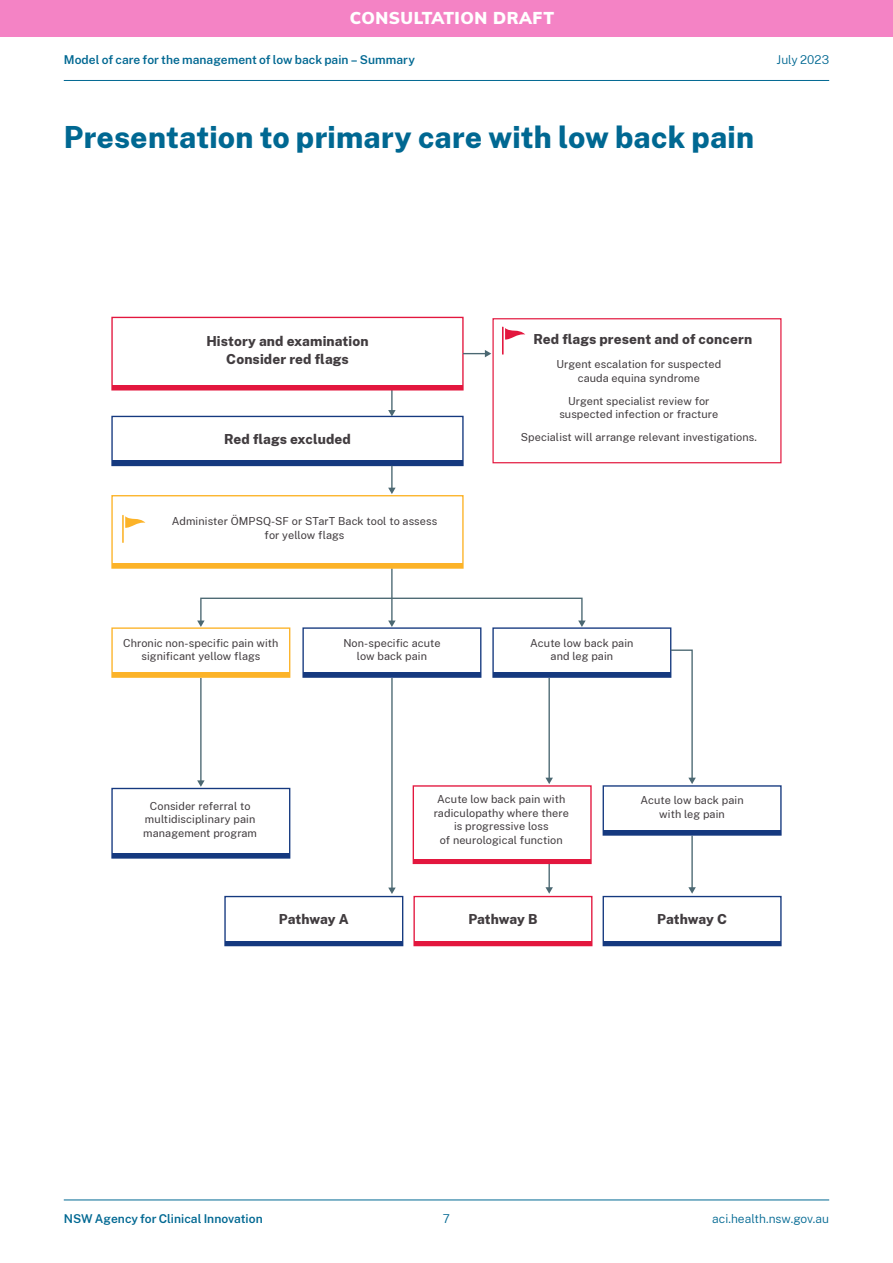
<style>
.page{position:relative;width:893px;height:1263px;background:#fff}
.page>*{position:absolute;margin:0;border:0;box-sizing:border-box;transform-origin:0 0}
.Heading_2{font:800 30px "Public Sans";letter-spacing:.005em;color:#006892}
.t1{font:900 16.8px "Muli";letter-spacing:.03em;color:#fff}
.t2{font:800 13.65px/17.7px "Public Sans";letter-spacing:.01em;color:#413c3f;text-align:center}
.t3{font:600 12px "Public Sans";letter-spacing:.005em;color:#006892}
.t4{font:300 12px "Public Sans";color:#006892}
.t5{font:10.95px/13.6px "Public Sans";letter-spacing:.01em;color:#413c3f;text-align:center}
</style>
<div class="page">
<hr style="left:548px;top:858px;width:2px;height:30px;background:#4b6872">
<svg style="left:545px;top:887px;width:8px;height:7px"></svg>
<hr style="left:200px;top:677px;width:2px;height:104px;background:#4b6872">
<svg style="left:197px;top:780px;width:8px;height:7px"></svg>
<hr style="left:691px;top:836px;width:2px;height:52px;background:#4b6872">
<svg style="left:688px;top:887px;width:8px;height:7px"></svg>
<hr style="left:391px;top:677px;width:2px;height:212px;background:#4b6872">
<svg style="left:388px;top:887px;width:8px;height:7px"></svg>
<hr style="left:548px;top:677px;width:2px;height:102px;background:#4b6872">
<svg style="left:545px;top:778px;width:8px;height:6px"></svg>
<hr style="left:391px;top:568px;width:2px;height:54px;background:#4b6872">
<hr style="left:391px;top:388px;width:2px;height:23px;background:#4b6872">
<svg style="left:388px;top:410px;width:8px;height:6px"></svg>
<div style="left:111px;top:317px;width:353px;height:73px;border:1px solid #e3173e"></div>
<hr style="left:112px;top:385px;width:351px;height:4px;background:#e3173e">
<svg style="left:463px;top:350px;width:28px;height:7px"></svg>
<div style="left:492px;top:318px;width:289px;height:145px;border:1px solid #e3173e"></div>
<svg style="left:502px;top:327px;width:23px;height:27px"></svg>
<div style="left:111px;top:416px;width:353px;height:50px;border:1px solid #15397f"></div>
<hr style="left:112px;top:461px;width:351px;height:4px;background:#15397f">
<div style="left:111px;top:495px;width:353px;height:74px;border:1px solid #fcb328"></div>
<div style="left:112px;top:563px;width:351px;height:5px;background:#fcb328"></div>
<svg style="left:122px;top:515px;width:23px;height:28px"></svg>
<hr style="left:391px;top:466px;width:2px;height:23px;background:#4b6872">
<svg style="left:388px;top:488px;width:8px;height:6px"></svg>
<svg style="left:197px;top:597px;width:389px;height:30px"></svg>
<div style="left:302px;top:627px;width:179px;height:51px;border:1px solid #15397f"></div>
<div style="left:303px;top:672px;width:178px;height:5px;background:#15397f"></div>
<div style="left:492px;top:627px;width:179px;height:51px;border:1px solid #15397f"></div>
<div style="left:493px;top:672px;width:178px;height:5px;background:#15397f"></div>
<div style="left:111px;top:627px;width:179px;height:51px;border:1px solid #fcb328"></div>
<div style="left:112px;top:672px;width:178px;height:5px;background:#fcb328"></div>
<div style="left:413px;top:786px;width:178px;height:77px;background:#fff"></div>
<div style="left:413px;top:785px;width:179px;height:79px;border:1px solid #e3173e"></div>
<hr style="left:413px;top:859px;width:178px;height:4px;background:#e3173e">
<div style="left:603px;top:830px;width:178px;height:5px;background:#15397f"></div>
<svg style="left:669px;top:649px;width:27px;height:135px"></svg>
<div style="left:224px;top:896px;width:179px;height:50px;border:1px solid #15397f"></div>
<hr style="left:225px;top:941px;width:178px;height:4px;background:#15397f">
<div style="left:603px;top:896px;width:179px;height:50px;border:1px solid #15397f"></div>
<hr style="left:603px;top:941px;width:178px;height:4px;background:#15397f">
<div style="left:413px;top:896px;width:179px;height:50px;border:1px solid #e3173e"></div>
<hr style="left:414px;top:941px;width:178px;height:4px;background:#e3173e">
<div style="left:111px;top:788px;width:179px;height:71px;border:1px solid #15397f"></div>
<div style="left:112px;top:853px;width:178px;height:5px;background:#15397f"></div>
<hr style="left:64px;top:1199px;width:765px;height:1px;background:#006892">
<hr style="left:64px;top:80px;width:765px;height:1px;background:#006892">
<div style="left:0;top:0;width:893px;height:37px;background:#f483c5"></div>
<h2 class="t1" style="left:350px;top:6px;width:206px">CONSULTATION DRAFT</h2>
<p class="t3" style="left:64px;top:51px;width:353px">Model of care for the management of low back pain – Summary</p>
<p class="t4" style="left:777px;top:51px;width:54px">July 2023</p>
<p class="Heading_2" style="left:64px;top:114px;width:692px">Presentation to primary care with low back pain</p>
<p class="t2" style="left:206px;top:331px;width:164px">History and examination<br>Consider red flags</p>
<p class="t2" style="left:533px;top:329px;width:220px">Red flags present and of concern</p>
<p class="t5" style="left:556px;top:357px;width:166px">Urgent escalation for suspected cauda equina syndrome</p>
<p class="t5" style="left:559px;top:393px;width:161px">Urgent specialist review for suspected infection or fracture</p>
<p class="t2" style="left:224px;top:429px;width:128px">Red flags excluded</p>
<p class="t5" style="left:521px;top:430px;width:238px">Specialist will arrange relevant investigations.</p>
<p class="t5" style="left:172px;top:514px;width:267px">Administer ÖMPSQ-SF or STarT Back tool to assess for yellow flags</p>
<p class="t5" style="left:123px;top:635px;width:157px">Chronic non-specific pain with significant yellow flags</p>
<p class="t5" style="left:143px;top:798px;width:115px">Consider referral to multidisciplinary pain management program</p>
<p class="t5" style="left:343px;top:635px;width:99px">Non-specific acute low back pain</p>
<p class="t5" style="left:530px;top:635px;width:105px">Acute low back pain and leg pain</p>
<p class="t5" style="left:434px;top:792px;width:137px">Acute low back pain with radiculopathy where there is progressive loss<br>of neurological function</p>
<p class="t5" style="left:640px;top:793px;width:105px">Acute low back pain with leg pain</p>
<p class="t2" style="left:279px;top:909px;width:71px">Pathway A</p>
<p class="t2" style="left:468px;top:909px;width:71px">Pathway B</p>
<p class="t2" style="left:657px;top:909px;width:71px">Pathway C</p>
<p class="t3" style="left:64px;top:1210px;width:200px">NSW Agency for Clinical Innovation</p>
<p class="t4" style="left:443px;top:1210px;width:9px">7</p>
<p class="t4" style="left:712px;top:1210px;width:118px">aci.health.nsw.gov.au</p>
</div>
